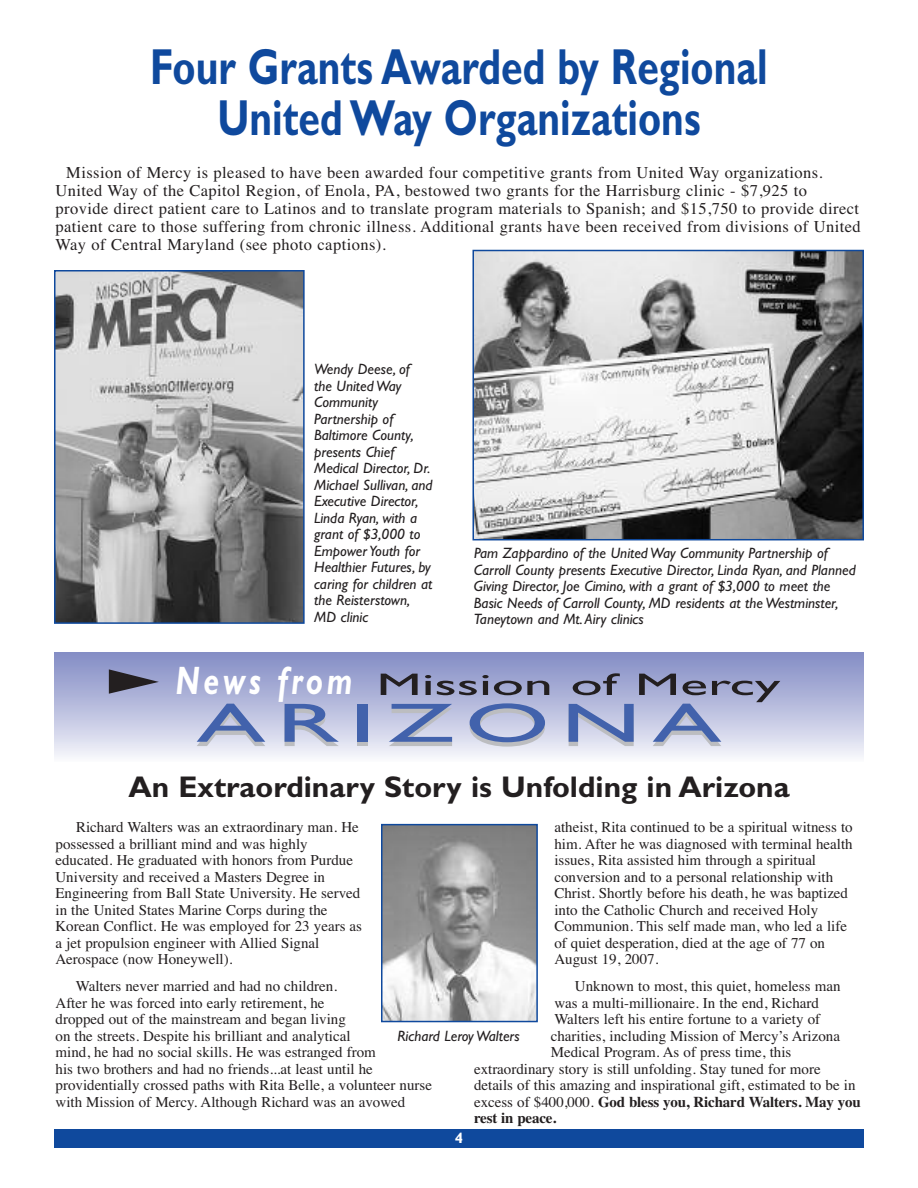
<style>
.page{position:relative;width:918px;height:1188px;background:#fff}
.page>*{position:absolute;margin:0;border:0;box-sizing:border-box;transform-origin:0 0}
.t1{font:55.5px "Gill Sans";letter-spacing:.11em;color:#4262ac;scale:1.85 1}
.t2{font:700 50.85px/50.8px "Gill Sans";color:#0f499d;text-align:center;scale:.77 1}
.t3{font:31.35px "Gill Sans";color:#231f20;scale:1.85 1}
.t4{font:700 30px "Gill Sans";color:#231f20}
.t5{font:16.5px/18px "Times";letter-spacing:.025em;color:#231f20}
.t6{font:15px/16.5px "Times";color:#231f20}
.t7{font:italic 15px/16.5px "Gill Sans";color:#231f20}
.t8{font:700 15px "Times";letter-spacing:-.01em;color:#231f20}
.t9{font:700 15px "Gill Sans";color:#fff}
.s1{font-weight:700;font-style:italic;font-size:39.9px;color:#fff}
.s2{font-weight:400}
</style>
<div class="page">
<div style="left:54px;top:1129px;width:810px;height:19px;background:#0f499d"></div>
<div style="left:54px;top:652px;width:810px;height:110px;background:linear-gradient(to bottom,#8089c3,#f5f5fa)"></div>
<svg style="left:109px;top:669px;width:50px;height:25px"></svg>
<img style="left:475px;top:253px;width:386px;height:284px">
<div style="left:472px;top:250px;width:392px;height:290px;border:2px solid #0f499d"></div>
<img style="left:57px;top:273px;width:245px;height:348px">
<div style="left:54px;top:270px;width:251px;height:354px;border:2px solid #0f499d"></div>
<img style="left:384px;top:827px;width:151px;height:192px">
<div style="left:381px;top:824px;width:157px;height:198px;border:2px solid #0f499d"></div>
<h2 class="t2" style="left:150px;top:46px;width:803px">Four Grants Awarded by Regional<br>United Way Organizations</h2>
<p class="t5" style="left:56px;top:163px;width:807px;text-indent:11px">Mission of Mercy is pleased to have been awarded four competitive grants from United Way organizations.<br>United Way of the Capitol Region, of Enola, PA, bestowed two grants for the Harrisburg clinic - $7,925 to provide direct patient care to Latinos and to translate program materials to Spanish; and $15,750 to provide direct patient care to those suffering from chronic illness. Additional grants have been received from divisions of United Way of Central Maryland (see photo captions).</p>
<p class="t7" style="left:314px;top:362px;width:120px">Wendy Deese, of<br>the United Way<br>Community<br>Partnership of<br>Baltimore County, presents Chief<br>Medical Director, Dr.<br>Michael Sullivan, and<br>Executive Director,<br>Linda Ryan, with a grant of $3,000 to<br>Empower Youth for<br>Healthier Futures, by caring for children at the Reisterstown,<br>MD clinic</p>
<p class="t7" style="left:474px;top:546px;width:383px">Pam Zappardino of the United Way Community Partnership of Carroll County presents Executive Director, Linda Ryan, and Planned Giving Director, Joe Cimino, with a grant of $3,000 to meet the Basic Needs of Carroll County, MD residents at the Westminster, Taneytown and Mt. Airy clinics</p>
<h3 class="t3" style="left:176px;top:673px;width:328px"><span class="s1">News from</span> Mission of Mercy</h3>
<h1 class="t1" style="left:197px;top:702px;width:285px">ARIZONA</h1>
<h3 class="t4" style="left:128px;top:776px;width:663px">An Extraordinary Story is Unfolding in Arizona</h3>
<p class="t6" style="left:56px;top:819px;width:308px;text-indent:21px">Richard Walters was an extraordinary man. He possessed a brilliant mind and was highly educated. He graduated with honors from Purdue University and received a Masters Degree in Engineering from Ball State University. He served in the United States Marine Corps during the Korean Conflict. He was employed for 23 years as a jet propulsion engineer with Allied Signal Aerospace (now Honeywell).</p>
<p class="t6" style="left:56px;top:978px;width:378px;text-indent:20px">Walters never married and had no children.<br>After he was forced into early retirement, he<br>dropped out of the mainstream and began living<br>on the streets. Despite his brilliant and analytical<br>mind, he had no social skills. He was estranged from<br>his two brothers and had no friends...at least until he providentially crossed paths with Rita Belle, a volunteer nurse with Mission of Mercy. Although Richard was an avowed</p>
<p class="t6" style="left:554px;top:819px;width:300px">atheist, Rita continued to be a spiritual witness to him. After he was diagnosed with terminal health issues, Rita assisted him through a spiritual conversion and to a personal relationship with Christ. Shortly before his death, he was baptized into the Catholic Church and received Holy Communion. This self made man, who led a life of quiet desperation, died at the age of 77 on August 19, 2007.</p>
<p class="t6" style="left:575px;top:978px;width:267px">Unknown to most, this quiet, homeless man</p>
<p class="t6" style="left:554px;top:994px;width:266px">was a multi-millionaire. In the end, Richard</p>
<p class="t6" style="left:554px;top:1011px;width:267px">Walters left his entire fortune to a variety of</p>
<p class="t6" style="left:551px;top:1027px;width:291px">charities, including Mission of Mercy’s Arizona</p>
<p class="t6" style="left:551px;top:1044px;width:242px">Medical Program. As of press time, this</p>
<p class="t6" style="left:474px;top:1060px;width:348px">extraordinary story is still unfolding. Stay tuned for more</p>
<p class="t6" style="left:474px;top:1077px;width:383px">details of this amazing and inspirational gift, estimated to be in</p>
<p class="t8" style="left:474px;top:1093px;width:388px"><span class="s2">excess of $400,000.</span> God bless you, Richard Walters. May you</p>
<p class="t8" style="left:474px;top:1109px;width:84px">rest in peace.</p>
<p class="t7" style="left:398px;top:1029px;width:124px">Richard Leroy Walters</p>
<p class="t9" style="left:455px;top:1133px;width:10px">4</p>
</div>
